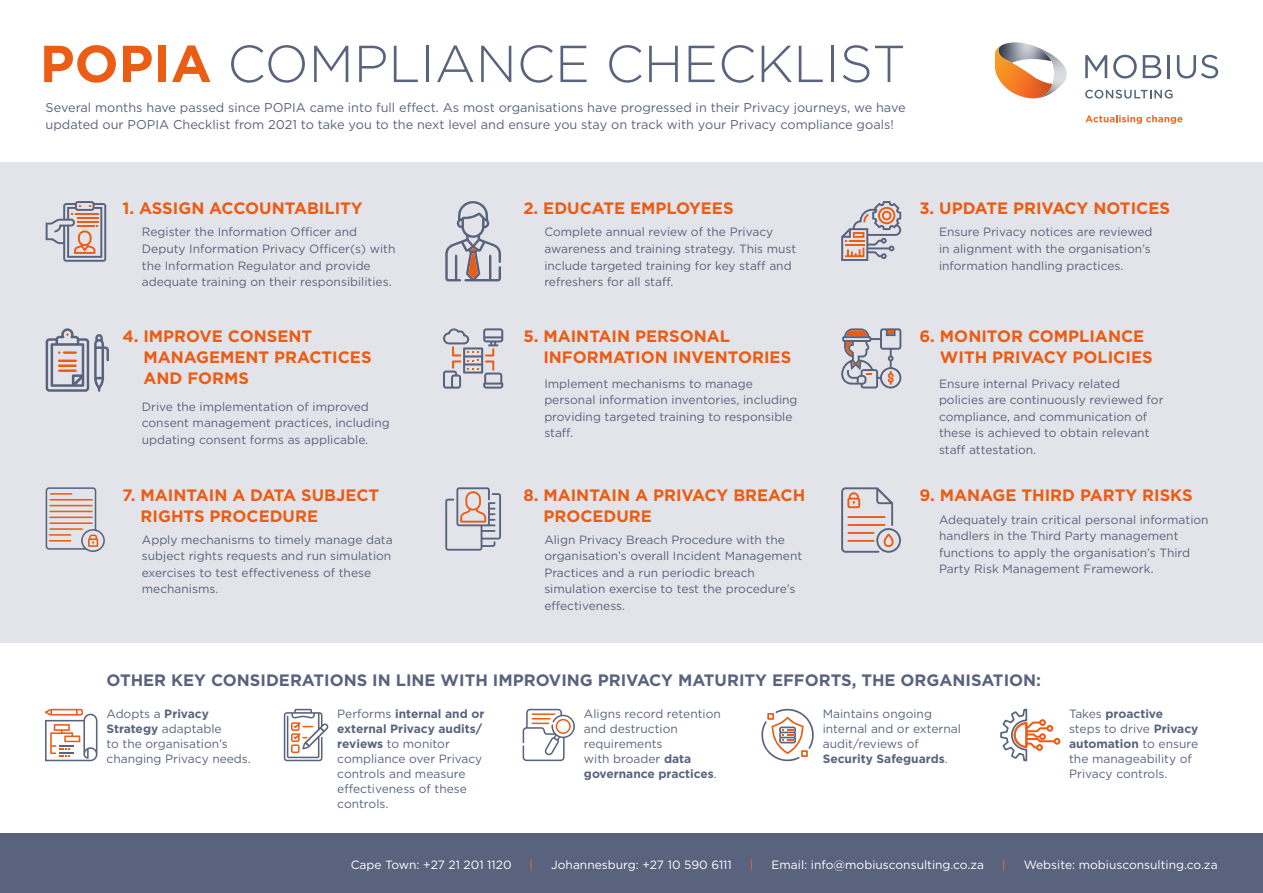
<style>
.page{position:relative;width:1263px;height:893px;background:#fff}
.page>*{position:absolute;margin:0;border:0;box-sizing:border-box;transform-origin:0 0}
.t1{font:300 51.9px "Gotham";color:#59637d}
.t2{font:700 16.5px/21px "Gotham";color:#eb5c14}
.t3{font:700 16.5px "Gotham";color:#59637d}
.t4{font:12.75px/16.5px "Gotham";color:#59637d}
.t5{font:12px/16.5px "Gotham";color:#59637d}
.t6{font:12px/15px "Gotham";color:#58647d}
.t7{font:12px "Gotham";color:#fff}
.t8{font:12px "Gotham";color:#f63}
.s1{font-weight:700;color:#eb5d14}
.s2{font-weight:700}
</style>
<div class="page">
<div style="left:0;top:163px;width:1263px;height:480px;background:#e3e4e9"></div>
<svg style="left:46px;top:201px;width:60px;height:61px"></svg>
<svg style="left:445px;top:201px;width:56px;height:80px"></svg>
<svg style="left:841px;top:201px;width:61px;height:60px"></svg>
<svg style="left:46px;top:328px;width:63px;height:64px"></svg>
<svg style="left:443px;top:328px;width:60px;height:60px"></svg>
<svg style="left:841px;top:328px;width:61px;height:61px"></svg>
<svg style="left:46px;top:487px;width:59px;height:65px"></svg>
<svg style="left:445px;top:487px;width:56px;height:63px"></svg>
<svg style="left:841px;top:487px;width:60px;height:65px"></svg>
<svg style="left:1085px;top:55px;width:22px;height:23px"></svg>
<svg style="left:1113px;top:55px;width:24px;height:23px"></svg>
<svg style="left:1143px;top:55px;width:18px;height:23px"></svg>
<hr style="left:1167px;top:55px;width:3px;height:23px;background:#56637c">
<svg style="left:1177px;top:55px;width:41px;height:23px"></svg>
<svg style="left:1085px;top:90px;width:88px;height:9px"></svg>
<svg style="left:1086px;top:115px;width:97px;height:9px"></svg>
<img style="left:1005px;top:42px;width:22px;height:2px">
<img style="left:1052px;top:55px;width:15px;height:38px">
<img style="left:995px;top:44px;width:57px;height:54px">
<div style="left:0;top:833px;width:1263px;height:59px;background:#59637d"></div>
<svg style="left:45px;top:708px;width:52px;height:53px"></svg>
<svg style="left:284px;top:708px;width:45px;height:53px"></svg>
<svg style="left:523px;top:708px;width:52px;height:53px"></svg>
<svg style="left:761px;top:708px;width:53px;height:54px"></svg>
<svg style="left:1000px;top:708px;width:60px;height:54px"></svg>
<p class="t1" style="left:40px;top:31px;width:867px"><span class="s1">POPIA</span> COMPLIANCE CHECKLIST</p>
<p class="t4" style="left:46px;top:99px;width:862px">Several months have passed since POPIA came into full effect. As most organisations have progressed in their Privacy journeys, we have updated our POPIA Checklist from 2021 to take you to the next level and ensure you stay on track with your Privacy compliance goals!</p>
<p class="t2" style="left:122px;top:198px;width:242px">1. ASSIGN ACCOUNTABILITY</p>
<p class="t2" style="left:523px;top:198px;width:212px">2. EDUCATE EMPLOYEES</p>
<p class="t2" style="left:919px;top:198px;width:252px">3. UPDATE PRIVACY NOTICES</p>
<p class="t5" style="left:142px;top:224px;width:255px">Register the Information Officer and Deputy Information Privacy Officer(s) with the Information Regulator and provide adequate training on their responsibilities.</p>
<p class="t5" style="left:544px;top:224px;width:254px">Complete annual review of the Privacy awareness and training strategy. This must include targeted training for key staff and refreshers for all staff.</p>
<p class="t2" style="left:143px;top:325px;width:230px;text-indent:-21px">4. IMPROVE CONSENT<br>MANAGEMENT PRACTICES<br>AND FORMS</p>
<p class="t2" style="left:543px;top:325px;width:249px;text-indent:-20px">5. MAINTAIN PERSONAL<br>INFORMATION INVENTORIES</p>
<p class="t5" style="left:544px;top:375px;width:255px">Implement mechanisms to manage personal information inventories, including providing targeted training to responsible staff.</p>
<p class="t5" style="left:142px;top:398px;width:249px">Drive the implementation of improved consent management practices, including updating consent forms as applicable.</p>
<p class="t5" style="left:939px;top:224px;width:215px">Ensure Privacy notices are reviewed in alignment with the organisation’s information handling practices.</p>
<p class="t2" style="left:940px;top:325px;width:214px;text-indent:-21px">6. MONITOR COMPLIANCE<br>WITH PRIVACY POLICIES</p>
<p class="t5" style="left:939px;top:375px;width:226px">Ensure internal Privacy related policies are continuously reviewed for compliance, and communication of these is achieved to obtain relevant staff attestation.</p>
<p class="t2" style="left:141px;top:484px;width:240px;text-indent:-18px">7. MAINTAIN A DATA SUBJECT<br>RIGHTS PROCEDURE</p>
<p class="t2" style="left:543px;top:484px;width:263px;text-indent:-20px">8. MAINTAIN A PRIVACY BREACH<br>PROCEDURE</p>
<p class="t2" style="left:919px;top:484px;width:275px">9. MANAGE THIRD PARTY RISKS</p>
<p class="t5" style="left:939px;top:511px;width:271px">Adequately train critical personal information handlers in the Third Party management functions to apply the organisation’s Third Party Risk Management Framework.</p>
<p class="t5" style="left:142px;top:531px;width:252px">Apply mechanisms to timely manage data subject rights requests and run simulation exercises to test effectiveness of these mechanisms.</p>
<p class="t5" style="left:544px;top:531px;width:259px">Align Privacy Breach Procedure with the organisation’s overall Incident Management Practices and a run periodic breach simulation exercise to test the procedure’s effectiveness.</p>
<p class="t3" style="left:106px;top:669px;width:936px">OTHER KEY CONSIDERATIONS IN LINE WITH IMPROVING PRIVACY MATURITY EFFORTS, THE ORGANISATION:</p>
<p class="t6" style="left:106px;top:706px;width:146px">Adopts a <span class="s2">Privacy<br>Strategy</span> adaptable<br>to the organisation’s changing Privacy needs.</p>
<p class="t6" style="left:337px;top:706px;width:149px">Performs <span class="s2">internal and or external Privacy audits/ reviews</span> to monitor compliance over Privacy controls and measure effectiveness of these controls.</p>
<p class="t6" style="left:823px;top:706px;width:140px">Maintains ongoing internal and or external audit/reviews of<br><span class="s2">Security Safeguards</span>.</p>
<p class="t6" style="left:584px;top:706px;width:139px">Aligns record retention and destruction requirements<br>with broader <span class="s2">data governance practices</span>.</p>
<p class="t5" style="left:1069px;top:706px;width:131px;line-height:15px">Takes <span class="s2">proactive<br></span>steps to drive <span class="s2">Privacy automation</span> to ensure the manageability of<br>Privacy controls.</p>
<p class="t7" style="left:351px;top:857px;width:162px">Cape Town: +27 21 201 1120</p>
<p class="t8" style="left:530px;top:857px;width:5px">|</p>
<p class="t7" style="left:551px;top:857px;width:182px">Johannesburg: +27 10 590 6111</p>
<p class="t8" style="left:750px;top:857px;width:5px">|</p>
<p class="t7" style="left:772px;top:857px;width:214px">Email: info@mobiusconsulting.co.za</p>
<p class="t8" style="left:1002px;top:857px;width:5px">|</p>
<p class="t7" style="left:1024px;top:857px;width:195px">Website: mobiusconsulting.co.za</p>
</div>
